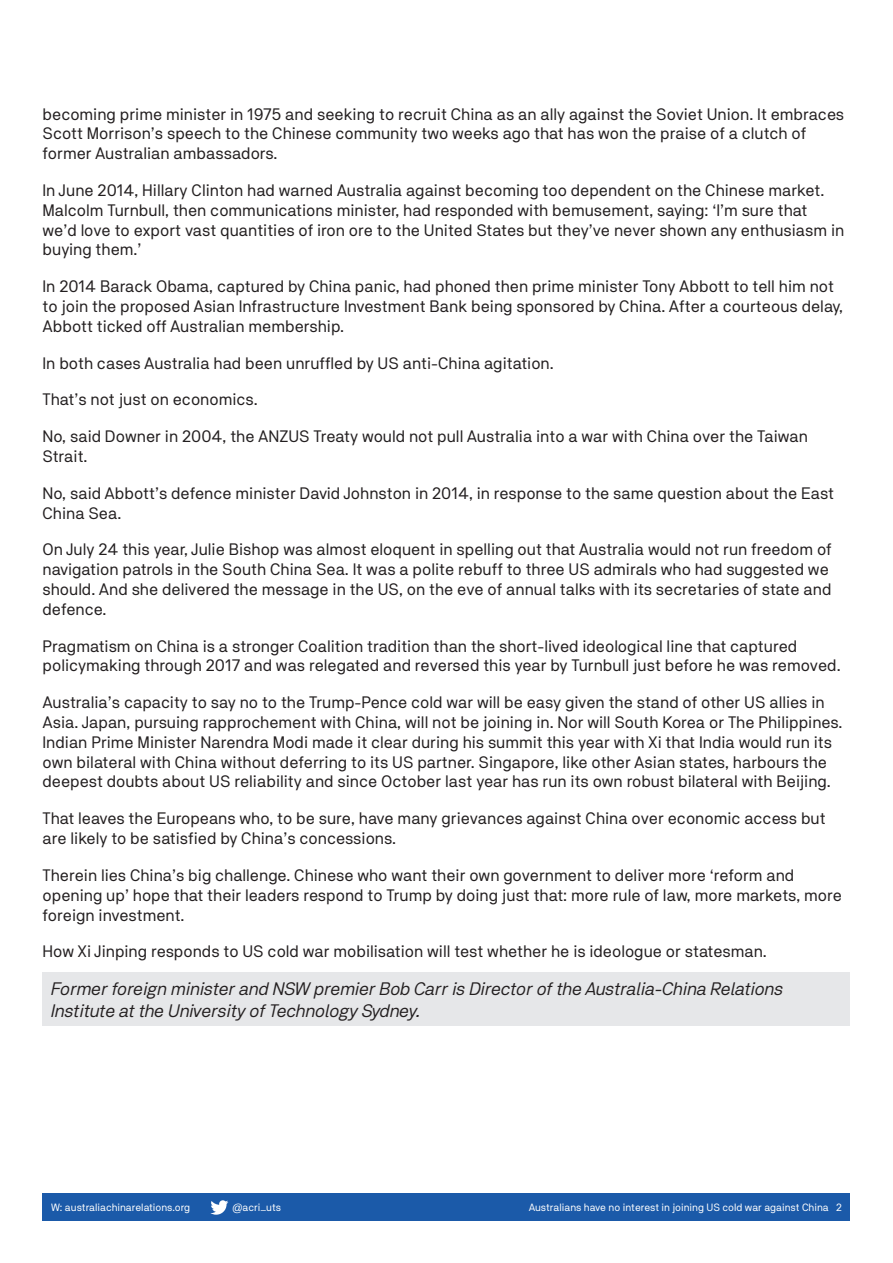
<style>
.page{position:relative;width:893px;height:1263px;background:#fff}
.page>*{position:absolute;margin:0;border:0;box-sizing:border-box;transform-origin:0 0}
.Author_bios{font:italic 18px/21.6px "NB Akademie Std";color:#231f20}
.Body_Copy{font:16.5px/19.8px "NB Akademie Std";color:#231f20}
.t1{font:10.5px "NB Akademie Std";color:#fff}
</style>
<div class="page">
<div style="left:43px;top:1193px;width:807px;height:27px;background:#1b5aa9"></div>
<svg style="left:210px;top:1200px;width:18px;height:15px"></svg>
<div style="left:43px;top:972px;width:807px;height:53px;background:#e6e7e9"></div>
<p class="Body_Copy" style="left:43px;top:104px;width:803px">becoming prime minister in 1975 and seeking to recruit China as an ally against the Soviet Union. It embraces<br>Scott Morrison’s speech to the Chinese community two weeks ago that has won the praise of a clutch of former Australian ambassadors.</p>
<p class="Body_Copy" style="left:43px;top:180px;width:803px">In June 2014, Hillary Clinton had warned Australia against becoming too dependent on the Chinese market.<br>Malcolm Turnbull, then communications minister, had responded with bemusement, saying: ‘I’m sure that we’d love to export vast quantities of iron ore to the United States but they’ve never shown any enthusiasm in buying them.’</p>
<p class="Body_Copy" style="left:43px;top:276px;width:802px">In 2014 Barack Obama, captured by China panic, had phoned then prime minister Tony Abbott to tell him not to join the proposed Asian Infrastructure Investment Bank being sponsored by China. After a courteous delay,<br>Abbott ticked off Australian membership.</p>
<p class="Body_Copy" style="left:43px;top:353px;width:513px">In both cases Australia had been unruffled by US anti-China agitation.</p>
<p class="Body_Copy" style="left:43px;top:390px;width:217px">That’s not just on economics.</p>
<p class="Body_Copy" style="left:43px;top:426px;width:767px">No, said Downer in 2004, the ANZUS Treaty would not pull Australia into a war with China over the Taiwan<br>Strait.</p>
<p class="Body_Copy" style="left:43px;top:483px;width:793px">No, said Abbott’s defence minister David Johnston in 2014, in response to the same question about the East<br>China Sea.</p>
<p class="Body_Copy" style="left:43px;top:540px;width:791px">On July 24 this year, Julie Bishop was almost eloquent in spelling out that Australia would not run freedom of navigation patrols in the South China Sea. It was a polite rebuff to three US admirals who had suggested we should. And she delivered the message in the US, on the eve of annual talks with its secretaries of state and defence.</p>
<p class="Body_Copy" style="left:43px;top:636px;width:800px">Pragmatism on China is a stronger Coalition tradition than the short-lived ideological line that captured policymaking through 2017 and was relegated and reversed this year by Turnbull just before he was removed.</p>
<p class="Body_Copy" style="left:43px;top:692px;width:802px">Australia’s capacity to say no to the Trump-Pence cold war will be easy given the stand of other US allies in Asia. Japan, pursuing rapprochement with China, will not be joining in. Nor will South Korea or The Philippines.<br>Indian Prime Minister Narendra Modi made it clear during his summit this year with Xi that India would run its own bilateral with China without deferring to its US partner. Singapore, like other Asian states, harbours the deepest doubts about US reliability and since October last year has run its own robust bilateral with Beijing.</p>
<p class="Body_Copy" style="left:43px;top:808px;width:785px">That leaves the Europeans who, to be sure, have many grievances against China over economic access but are likely to be satisfied by China’s concessions.</p>
<p class="Body_Copy" style="left:43px;top:865px;width:801px">Therein lies China’s big challenge. Chinese who want their own government to deliver more ‘reform and opening up’ hope that their leaders respond to Trump by doing just that: more rule of law, more markets, more foreign investment.</p>
<p class="Body_Copy" style="left:43px;top:941px;width:726px">How Xi Jinping responds to US cold war mobilisation will test whether he is ideologue or statesman.</p>
<p class="Author_bios" style="left:51px;top:978px;width:733px">Former foreign minister and NSW premier Bob Carr is Director of the Australia-China Relations<br>Institute at the University of Technology Sydney.</p>
<p class="t1" style="left:51px;top:1201px;width:141px">W: australiachinarelations.org</p>
<p class="t1" style="left:233px;top:1201px;width:50px">@acri_uts</p>
<p class="t1" style="left:529px;top:1201px;width:315px">Australians have no interest in joining US cold war against China 2</p>
</div>
